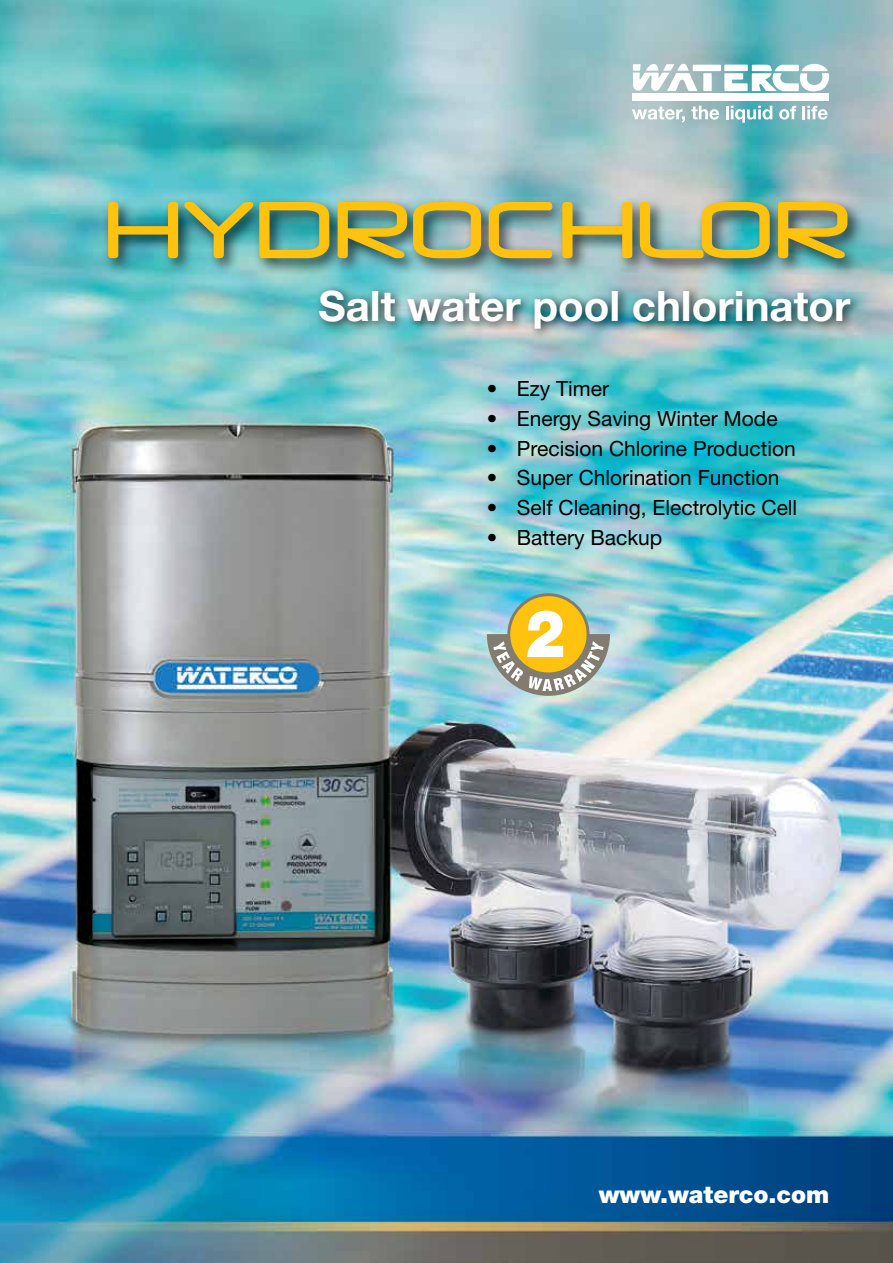
<style>
.page{position:relative;width:893px;height:1263px;background:#fff}
.page>*{position:absolute;margin:0;border:0;box-sizing:border-box;transform-origin:0 0}
.t1{font:94.5px "Neuropol";letter-spacing:.02em;color:#ffc20e}
.t2{font:900 65.85px "Helvetica Neue";color:#fff;scale:.9 1}
.t3{font:700 42px "Helvetica Neue";color:#fff}
.t4{font:900 24px "Helvetica Neue";color:#fff}
.t5{font:21px "Helvetica Neue";color:#000}
</style>
<div class="page">
<img style="left:0;top:0;width:893px;height:1263px">
<svg style="left:633px;top:63px;width:197px;height:29px"></svg>
<div style="left:632px;top:93px;width:197px;height:8px;background:#fff"></div>
<svg style="left:632px;top:106px;width:53px;height:16px"></svg>
<svg style="left:691px;top:106px;width:28px;height:14px"></svg>
<svg style="left:726px;top:106px;width:46px;height:17px"></svg>
<svg style="left:779px;top:106px;width:17px;height:14px"></svg>
<svg style="left:802px;top:106px;width:26px;height:14px"></svg>
<div style="left:314px;top:284px;width:548px;height:56px;background:#000;opacity:.75"></div>
<div style="left:102px;top:197px;width:762px;height:79px;background:#000;opacity:.7"></div>
<div style="left:509px;top:595px;width:79px;height:79px;background:#ffc20e;border-radius:50%"></div>
<div style="left:507px;top:593px;width:82px;height:82px;border:3px solid #817b70;border-radius:50%"></div>
<svg style="left:487px;top:634px;width:123px;height:62px"></svg>
<h1 class="t1" style="left:104px;top:180px;width:747px">HYDROCHLOR</h1>
<h3 class="t3" style="left:319px;top:280px;width:533px">Salt water pool chlorinator</h3>
<p class="t5" style="left:487px;top:376px;width:124px">• Ezy Timer</p>
<p class="t5" style="left:487px;top:406px;width:292px">• Energy Saving Winter Mode</p>
<p class="t5" style="left:487px;top:436px;width:310px">• Precision Chlorine Production</p>
<p class="t5" style="left:487px;top:465px;width:294px">• Super Chlorination Function</p>
<p class="t5" style="left:487px;top:495px;width:312px">• Self Cleaning, Electrolytic Cell</p>
<p class="t5" style="left:487px;top:525px;width:177px">• Battery Backup</p>
<h2 class="t2" style="left:525px;top:594px;width:45px">2</h2>
<p class="t4" style="left:599px;top:1180px;width:232px">www.waterco.com</p>
</div>
